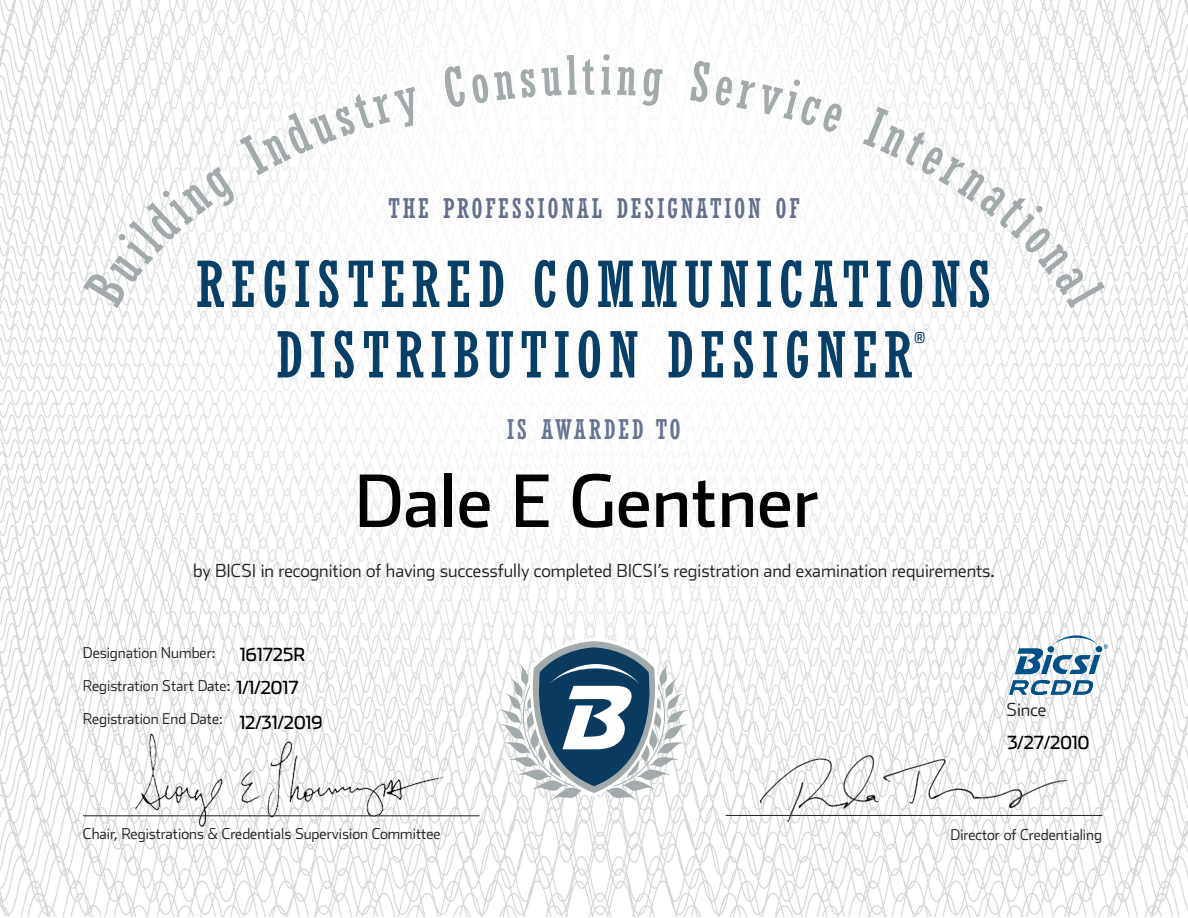
<style>
.page{position:relative;width:1188px;height:918px;background:#fff}
.page>*{position:absolute;margin:0;border:0;box-sizing:border-box;transform-origin:0 0}
.t1{font:72px "Stainless BETA";color:#000}
.t2{font:condensed 63px/70.5px "Rockwell";letter-spacing:.1em;color:#073f67;text-align:center}
.t3{font:condensed 54px "Rockwell";color:#a3aaac}
.t4{font:condensed 27px "Rockwell";letter-spacing:.1em;color:#646f8c}
.t5{font:condensed 27px "Rockwell";letter-spacing:.1em;color:#667392}
.t6{font:300 18px "Stainless";color:#231f20}
.t7{font:18px/33.8px "Stainless BETA";color:#000}
.t8{font:300 15px "Stainless";color:#231f20}
.t9{font:15px "Stainless Cond";color:#093a5f}
</style>
<div class="page">
<img style="left:0;top:0;width:1188px;height:917px">
<hr style="left:83px;top:816px;width:397px;height:1px;background:#231f20">
<hr style="left:726px;top:815px;width:376px;height:1px;background:#231f20">
<svg style="left:1009px;top:680px;width:85px;height:15px"></svg>
<svg style="left:1015px;top:635px;width:93px;height:39px"></svg>
<svg style="left:500px;top:638px;width:188px;height:162px"></svg>
<img style="left:128px;top:727px;width:321px;height:105px">
<img style="left:756px;top:748px;width:321px;height:82px">
<svg style="left:83px;top:87px;width:340px;height:221px"></svg>
<svg style="left:442px;top:65px;width:94px;height:43px"></svg>
<svg style="left:542px;top:67px;width:19px;height:29px"></svg>
<svg style="left:567px;top:55px;width:10px;height:40px"></svg>
<svg style="left:601px;top:54px;width:10px;height:41px"></svg>
<svg style="left:617px;top:67px;width:46px;height:40px"></svg>
<svg style="left:690px;top:60px;width:154px;height:74px"></svg>
<svg style="left:863px;top:107px;width:242px;height:201px"></svg>
<h3 class="t3" style="left:582px;top:44px;width:15px">T</h3>
<h3 class="t4" style="left:388px;top:193px;width:413px">THE PROFESSIONAL DESIGNATION OF</h3>
<h2 class="t2" style="left:196px;top:250px;width:792px">REGISTERED COMMUNICATIONS<br>DISTRIBUTION DESIGNER</h2>
<p class="t9" style="left:914px;top:329px;width:13px">®</p>
<h3 class="t5" style="left:507px;top:414px;width:175px">IS AWARDED TO</h3>
<h1 class="t1" style="left:355px;top:458px;width:466px">Dale E Gentner</h1>
<p class="t6" style="left:193px;top:560px;width:803px">by BICSI in recognition of having successfully completed BICSI’s registration and examination requirements.</p>
<p class="t8" style="left:83px;top:643px;width:134px">Designation Number:</p>
<p class="t8" style="left:83px;top:676px;width:149px">Registration Start Date:</p>
<p class="t8" style="left:83px;top:709px;width:141px">Registration End Date:</p>
<p class="t7" style="left:237px;top:638px;width:87px">161725R<br>1/1/2017<br>12/31/2019</p>
<p class="t6" style="left:1007px;top:699px;width:41px">Since</p>
<p class="t7" style="left:1008px;top:726px;width:83px">3/27/2010</p>
<p class="t8" style="left:83px;top:825px;width:359px">Chair, Registrations &amp; Credentials Supervision Committee</p>
<p class="t8" style="left:951px;top:825px;width:153px">Director of Credentialing</p>
</div>
